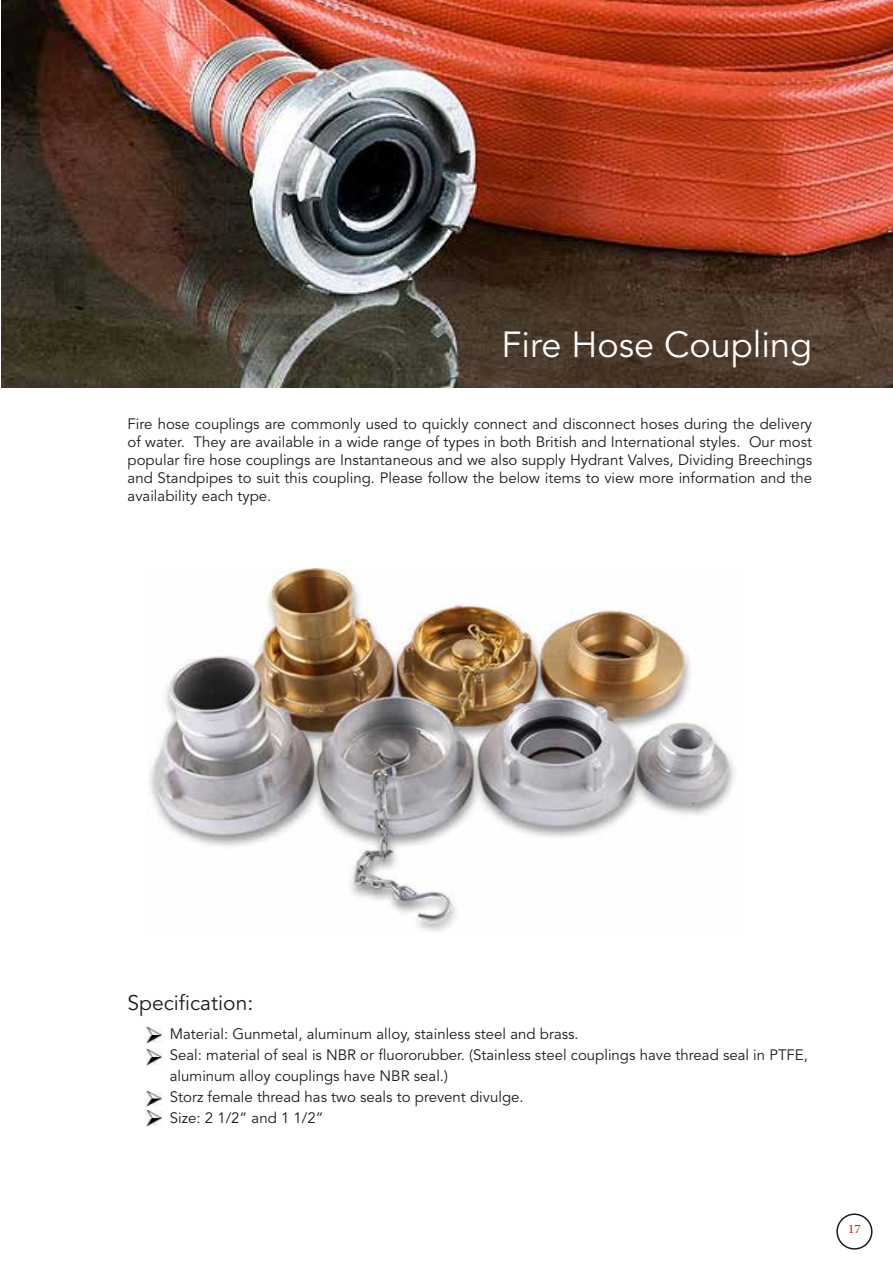
<style>
.page{position:relative;width:893px;height:1263px;background:#fff}
.page>*{position:absolute;margin:0;border:0;box-sizing:border-box;transform-origin:0 0}
.t1{font:36px "Avenir LT Std";color:#fff}
.t2{font:21px "Avenir LT Std";color:#1c1c1c}
.t3{font:18px "Adobe Arabic";color:#d71920}
.t4{font:15px/21px "Avenir LT Std";color:#1c1c1c}
</style>
<div class="page">
<img style="left:1px;top:0;width:892px;height:388px">
<img style="left:149px;top:568px;width:585px;height:364px">
<img style="left:146px;top:1026px;width:16px;height:17px">
<img style="left:145px;top:1090px;width:17px;height:17px">
<img style="left:146px;top:1049px;width:16px;height:16px">
<img style="left:146px;top:1109px;width:16px;height:17px">
<div style="left:836px;top:1213px;width:36px;height:36px;border:2px solid #1c1c1c;border-radius:50%"></div>
<h1 class="t1" style="left:501px;top:324px;width:312px">Fire Hose Coupling</h1>
<p class="t4" style="left:128px;top:415px;width:686px;line-height:18px;text-align:justify">Fire hose couplings are commonly used to quickly connect and disconnect hoses during the delivery of water. They are available in a wide range of types in both British and International styles. Our most popular fire hose couplings are Instantaneous and we also supply Hydrant Valves, Dividing Breechings and Standpipes to suit this coupling. Please follow the below items to view more information and the availability each type.</p>
<h2 class="t2" style="left:128px;top:991px;width:127px">Specification:</h2>
<p class="t4" style="left:170px;top:1024px;width:640px">Material: Gunmetal, aluminum alloy, stainless steel and brass.<br>Seal: material of seal is NBR or fluororubber. (Stainless steel couplings have thread seal in PTFE, aluminum alloy couplings have NBR seal.)<br>Storz female thread has two seals to prevent divulge.<br>Size: 2 1/2” and 1 1/2”</p>
<p class="t3" style="left:848px;top:1216px;width:14px">17</p>
</div>
